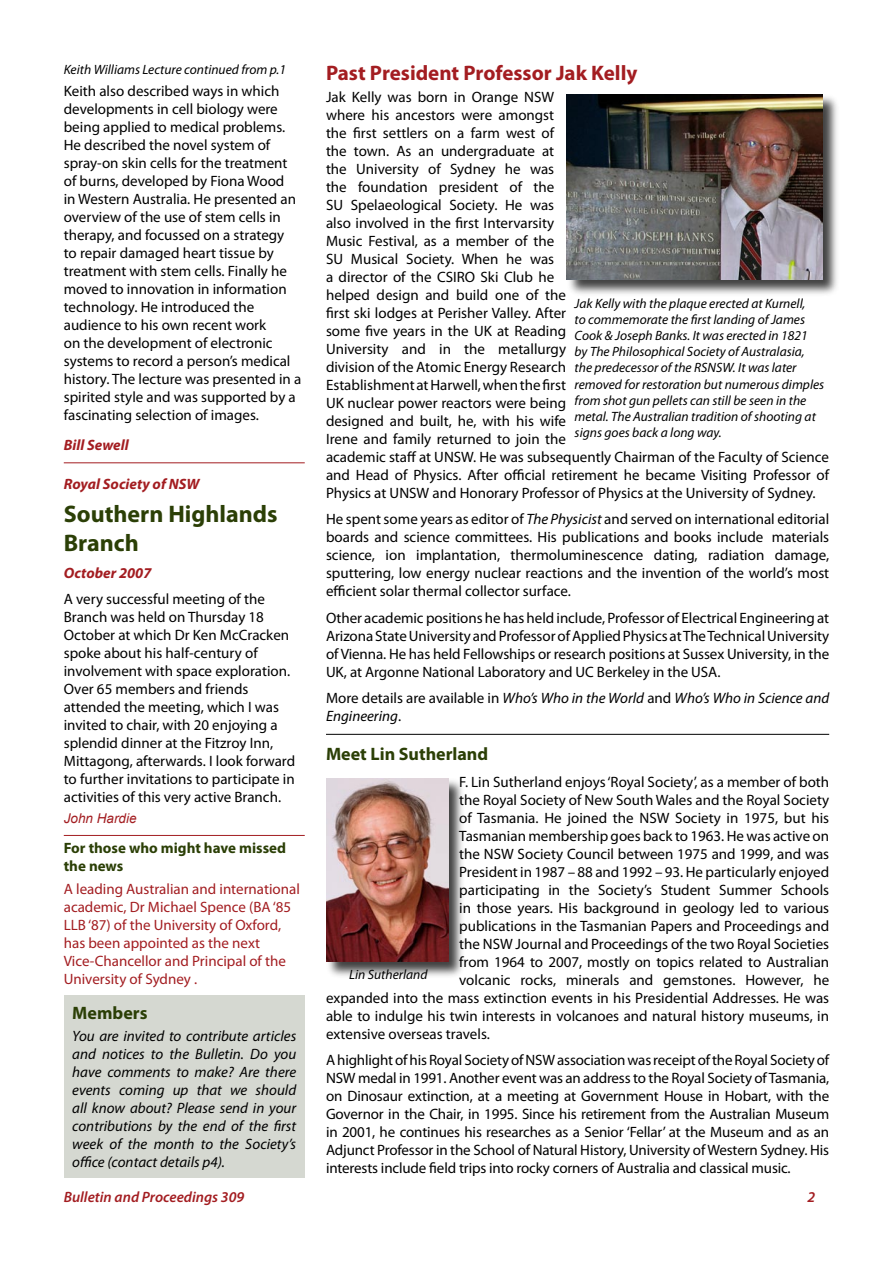
<style>
.page{position:relative;width:893px;height:1263px;background:#fff}
.page>*{position:absolute;margin:0;border:0;box-sizing:border-box;transform-origin:0 0}
.t1{font:700 24px/28.8px "Myriad Pro";color:#2b3f06}
.t2{font:700 21px "Myriad Pro";color:#a31d21}
.t3{font:700 18px "Myriad Pro";color:#2b3f06}
.t4{font:15px/18px "Myriad Pro";color:#000}
.t5{font:italic 15px/18px "Myriad Pro";color:#000}
.t6{font:15px/18px "Myriad Pro";color:#a31d21}
.t7{font:italic 700 15px "Myriad Pro";color:#a31d21}
.t8{font:700 15px/18px "Myriad Pro";color:#2b3f06}
.t9{font:italic 600 15px "Myriad Pro";color:#a31d21}
.t10{font:italic 13.5px/16.2px "Myriad Pro";color:#000}
.t11{font:italic 13.5px "Arial";color:#a31d21}
.s1{font-style:italic}
.s2{font-style:normal}
</style>
<div class="page">
<hr style="left:326px;top:734px;width:503px;height:1px;background:#000">
<hr style="left:64px;top:463px;width:241px;height:1px;background:#a31d21">
<hr style="left:64px;top:835px;width:241px;height:1px;background:#a31d21">
<div style="left:566px;top:94px;width:274px;height:203px;background:#000;opacity:.75"></div>
<img style="left:567px;top:94px;width:255px;height:186px">
<div style="left:64px;top:996px;width:241px;height:182px;background:#d5d8d1"></div>
<div style="left:325px;top:778px;width:141px;height:200px;background:#000;opacity:.75"></div>
<img style="left:326px;top:778px;width:122px;height:183px">
<p class="t10" style="left:64px;top:61px;width:224px">Keith Williams Lecture continued from p.1</p>
<p class="t4" style="left:64px;top:82px;width:239px">Keith also described ways in which developments in cell biology were being applied to medical problems.<br>He described the novel system of spray-on skin cells for the treatment of burns, developed by Fiona Wood<br>in Western Australia. He presented an overview of the use of stem cells in therapy, and focussed on a strategy<br>to repair damaged heart tissue by treatment with stem cells. Finally he moved to innovation in information technology. He introduced the audience to his own recent work<br>on the development of electronic systems to record a person’s medical history. The lecture was presented in a spirited style and was supported by a fascinating selection of images.</p>
<p class="t7" style="left:64px;top:435px;width:66px">Bill Sewell</p>
<p class="t7" style="left:64px;top:474px;width:137px">Royal Society of NSW</p>
<h1 class="t1" style="left:64px;top:499px;width:215px">Southern Highlands<br>Branch</h1>
<p class="t7" style="left:64px;top:563px;width:89px">October 2007</p>
<p class="t4" style="left:64px;top:590px;width:233px">A very successful meeting of the Branch was held on Thursday 18<br>October at which Dr Ken McCracken spoke about his half-century of involvement with space exploration.<br>Over 65 members and friends attended the meeting, which I was invited to chair, with 20 enjoying a splendid dinner at the Fitzroy Inn, Mittagong, afterwards. I look forward to further invitations to participate in activities of this very active Branch.</p>
<p class="t11" style="left:64px;top:810px;width:74px">John Hardie</p>
<p class="t8" style="left:64px;top:839px;width:224px">For those who might have missed the news</p>
<p class="t6" style="left:64px;top:879px;width:238px">A leading Australian and international academic, Dr Michael Spence (BA ‘85<br>LLB ‘87) of the University of Oxford, has been appointed as the next Vice-Chancellor and Principal of the University of Sydney .</p>
<p class="t3" style="left:72px;top:1001px;width:77px">Members</p>
<p class="t5" style="left:72px;top:1027px;width:225px;text-align:justify">You are invited to contribute articles and notices to the Bulletin. Do you have comments to make? Are there events coming up that we should all know about? Please send in your contributions by the end of the first week of the month to the Society’s office (contact details p4).</p>
<p class="t9" style="left:64px;top:1187px;width:182px">Bulletin and Proceedings 309</p>
<h2 class="t2" style="left:326px;top:59px;width:313px">Past President Professor Jak Kelly</h2>
<p class="t4" style="left:326px;top:88px;width:505px">Jak Kelly was born in Orange NSW<br>where his ancestors were amongst<br>the first settlers on a farm west of<br>the town. As an undergraduate at<br>the University of Sydney he was<br>the foundation president of the<br>SU Spelaeological Society. He was<br>also involved in the first Intervarsity<br>Music Festival, as a member of the<br>SU Musical Society. When he was<br>a director of the CSIRO Ski Club he<br>helped design and build one of the<br>first ski lodges at Perisher Valley. After<br>some five years in the UK at Reading<br>University and in the metallurgy<br>division of the Atomic Energy Research<br>Establishment at Harwell, when the first<br>UK nuclear power reactors were being<br>designed and built, he, with his wife<br>Irene and family returned to join the<br>academic staff at UNSW. He was subsequently Chairman of the Faculty of Science and Head of Physics. After official retirement he became Visiting Professor of Physics at UNSW and Honorary Professor of Physics at the University of Sydney.</p>
<p class="t4" style="left:326px;top:510px;width:505px;text-align:justify">He spent some years as editor of <span class="s1">The Physicist</span> and served on international editorial boards and science committees. His publications and books include materials science, ion implantation, thermoluminescence dating, radiation damage, sputtering, low energy nuclear reactions and the invention of the world’s most efficient solar thermal collector surface.</p>
<p class="t4" style="left:326px;top:609px;width:505px;text-align:justify">Other academic positions he has held include, Professor of Electrical Engineering at Arizona State University and Professor of Applied Physics at The Technical University of Vienna. He has held Fellowships or research positions at Sussex University, in the UK, at Argonne National Laboratory and UC Berkeley in the USA.</p>
<p class="t5" style="left:326px;top:689px;width:505px"><span class="s2">More details are available in</span> Who’s Who in the World <span class="s2">and</span> Who’s Who in Science and<br>Engineering<span class="s2">.</span></p>
<p class="t3" style="left:326px;top:742px;width:164px">Meet Lin Sutherland</p>
<p class="t4" style="left:459px;top:772px;width:371px">F. Lin Sutherland enjoys ‘Royal Society’, as a member of both</p>
<p class="t4" style="left:459px;top:790px;width:371px">the Royal Society of New South Wales and the Royal Society</p>
<p class="t4" style="left:459px;top:808px;width:371px">of Tasmania. He joined the NSW Society in 1975, but his</p>
<p class="t4" style="left:459px;top:826px;width:371px">Tasmanian membership goes back to 1963. He was active on</p>
<p class="t4" style="left:459px;top:844px;width:371px">the NSW Society Council between 1975 and 1999, and was</p>
<p class="t4" style="left:459px;top:862px;width:371px">President in 1987 – 88 and 1992 – 93. He particularly enjoyed</p>
<p class="t4" style="left:459px;top:880px;width:371px">participating in the Society’s Student Summer Schools</p>
<p class="t4" style="left:459px;top:898px;width:371px">in those years. His background in geology led to various</p>
<p class="t4" style="left:459px;top:916px;width:371px">publications in the Tasmanian Papers and Proceedings and</p>
<p class="t4" style="left:459px;top:934px;width:371px">the NSW Journal and Proceedings of the two Royal Societies</p>
<p class="t4" style="left:459px;top:952px;width:371px">from 1964 to 2007, mostly on topics related to Australian</p>
<p class="t4" style="left:459px;top:970px;width:371px">volcanic rocks, minerals and gemstones. However, he</p>
<p class="t4" style="left:326px;top:988px;width:505px">expanded into the mass extinction events in his Presidential Addresses. He was</p>
<p class="t4" style="left:326px;top:1006px;width:505px">able to indulge his twin interests in volcanoes and natural history museums, in</p>
<p class="t4" style="left:326px;top:1024px;width:165px">extensive overseas travels.</p>
<p class="t4" style="left:326px;top:1051px;width:505px;text-align:justify">A highlight of his Royal Society of NSW association was receipt of the Royal Society of NSW medal in 1991. Another event was an address to the Royal Society of Tasmania, on Dinosaur extinction, at a meeting at Government House in Hobart, with the Governor in the Chair, in 1995. Since his retirement from the Australian Museum in 2001, he continues his researches as a Senior ‘Fellar’ at the Museum and as an Adjunct Professor in the School of Natural History, University of Western Sydney. His interests include field trips into rocky corners of Australia and classical music.</p>
<p class="t10" style="left:575px;top:295px;width:251px">Jak Kelly with the plaque erected at Kurnell,<br>to commemorate the first landing of James Cook &amp; Joseph Banks. It was erected in 1821<br>by The Philosophical Society of Australasia, the predecessor of the RSNSW. It was later removed for restoration but numerous dimples from shot gun pellets can still be seen in the metal. The Australian tradition of shooting at signs goes back a long way.</p>
<p class="t10" style="left:349px;top:966px;width:80px">Lin Sutherland</p>
</div>
